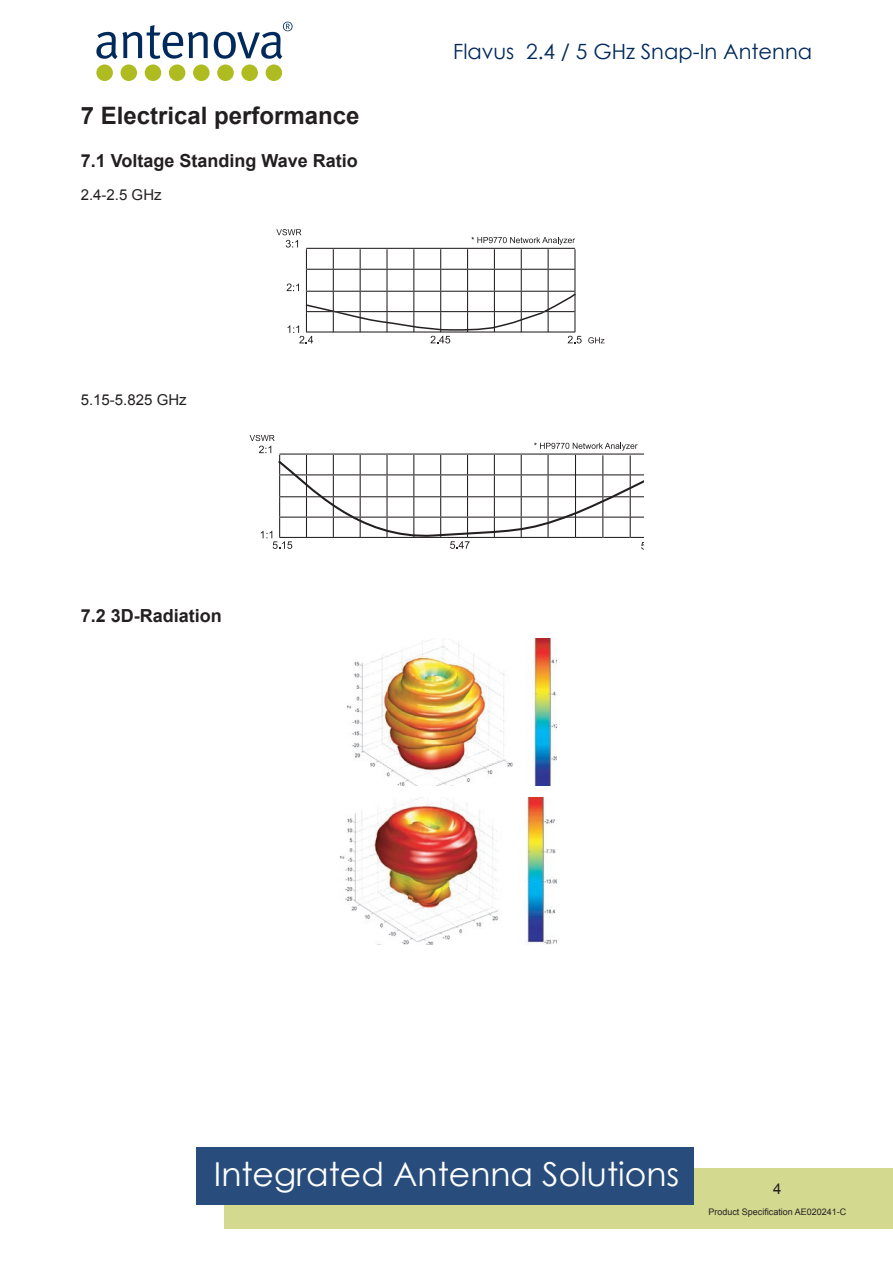
<style>
.page{position:relative;width:893px;height:1263px;background:#fff}
.page>*{position:absolute;margin:0;border:0;box-sizing:border-box;transform-origin:0 0}
.t1{font:33px "Century Gothic";color:#fff}
.t2{font:700 24px "Arial";color:#231f20}
.t3{font:21px "Century Gothic";color:#00295c}
.t4{font:700 18px "Arial";color:#231f20}
.t5{font:15px "Arial";color:#231f20}
.t6{font:9px "Arial";color:#231f20}
</style>
<div class="page">
<svg style="left:96px;top:25px;width:112px;height:34px"></svg>
<svg style="left:214px;top:22px;width:79px;height:37px"></svg>
<div style="left:96px;top:64px;width:17px;height:17px;background:#aebc21;border-radius:50%"></div>
<div style="left:266px;top:64px;width:16px;height:17px;background:#aebc21;border-radius:50%"></div>
<div style="left:241px;top:64px;width:17px;height:17px;background:#aebc21;border-radius:50%"></div>
<div style="left:217px;top:64px;width:17px;height:17px;background:#aebc21;border-radius:50%"></div>
<div style="left:193px;top:64px;width:17px;height:17px;background:#aebc21;border-radius:50%"></div>
<div style="left:169px;top:64px;width:16px;height:17px;background:#aebc21;border-radius:50%"></div>
<div style="left:145px;top:64px;width:16px;height:17px;background:#aebc21;border-radius:50%"></div>
<div style="left:121px;top:64px;width:16px;height:17px;background:#aebc21;border-radius:50%"></div>
<div style="left:224px;top:1168px;width:669px;height:60px;background:#d3d98f"></div>
<div style="left:197px;top:1148px;width:497px;height:57px;background:#284c7b"></div>
<hr style="left:306px;top:249px;width:1px;height:83px;background:#231f20">
<hr style="left:333px;top:249px;width:1px;height:83px;background:#231f20">
<hr style="left:360px;top:249px;width:1px;height:83px;background:#231f20">
<hr style="left:386px;top:249px;width:2px;height:83px;background:#231f20">
<hr style="left:413px;top:249px;width:1px;height:83px;background:#231f20">
<hr style="left:440px;top:249px;width:1px;height:83px;background:#231f20">
<hr style="left:467px;top:249px;width:1px;height:83px;background:#231f20">
<hr style="left:494px;top:249px;width:1px;height:83px;background:#231f20">
<hr style="left:521px;top:249px;width:1px;height:83px;background:#231f20">
<hr style="left:548px;top:249px;width:1px;height:83px;background:#231f20">
<hr style="left:574px;top:249px;width:1px;height:83px;background:#231f20">
<hr style="left:306px;top:269px;width:269px;height:1px;background:#231f20">
<hr style="left:306px;top:248px;width:269px;height:1px;background:#231f20">
<svg style="left:588px;top:337px;width:16px;height:6px"></svg>
<svg style="left:276px;top:229px;width:25px;height:19px"></svg>
<svg style="left:471px;top:237px;width:104px;height:8px"></svg>
<svg style="left:287px;top:284px;width:295px;height:59px"></svg>
<svg style="left:250px;top:435px;width:393px;height:114px"></svg>
<img style="left:347px;top:638px;width:210px;height:148px">
<img style="left:340px;top:797px;width:217px;height:148px">
<h2 class="t2" style="left:81px;top:100px;width:280px">7 Electrical performance</h2>
<p class="t4" style="left:81px;top:148px;width:279px">7.1 Voltage Standing Wave Ratio</p>
<p class="t5" style="left:81px;top:185px;width:82px">2.4-2.5 GHz</p>
<p class="t5" style="left:81px;top:390px;width:107px">5.15-5.825 GHz</p>
<p class="t4" style="left:81px;top:604px;width:143px">7.2 3D-Radiation</p>
<p class="t3" style="left:453px;top:37px;width:361px">Flavus 2.4 / 5 GHz Snap-In Antenna</p>
<h1 class="t1" style="left:214px;top:1150px;width:467px">Integrated Antenna Solutions</h1>
<p class="t6" style="left:708px;top:1206px;width:140px">Product Specification AE020241-C</p>
</div>
